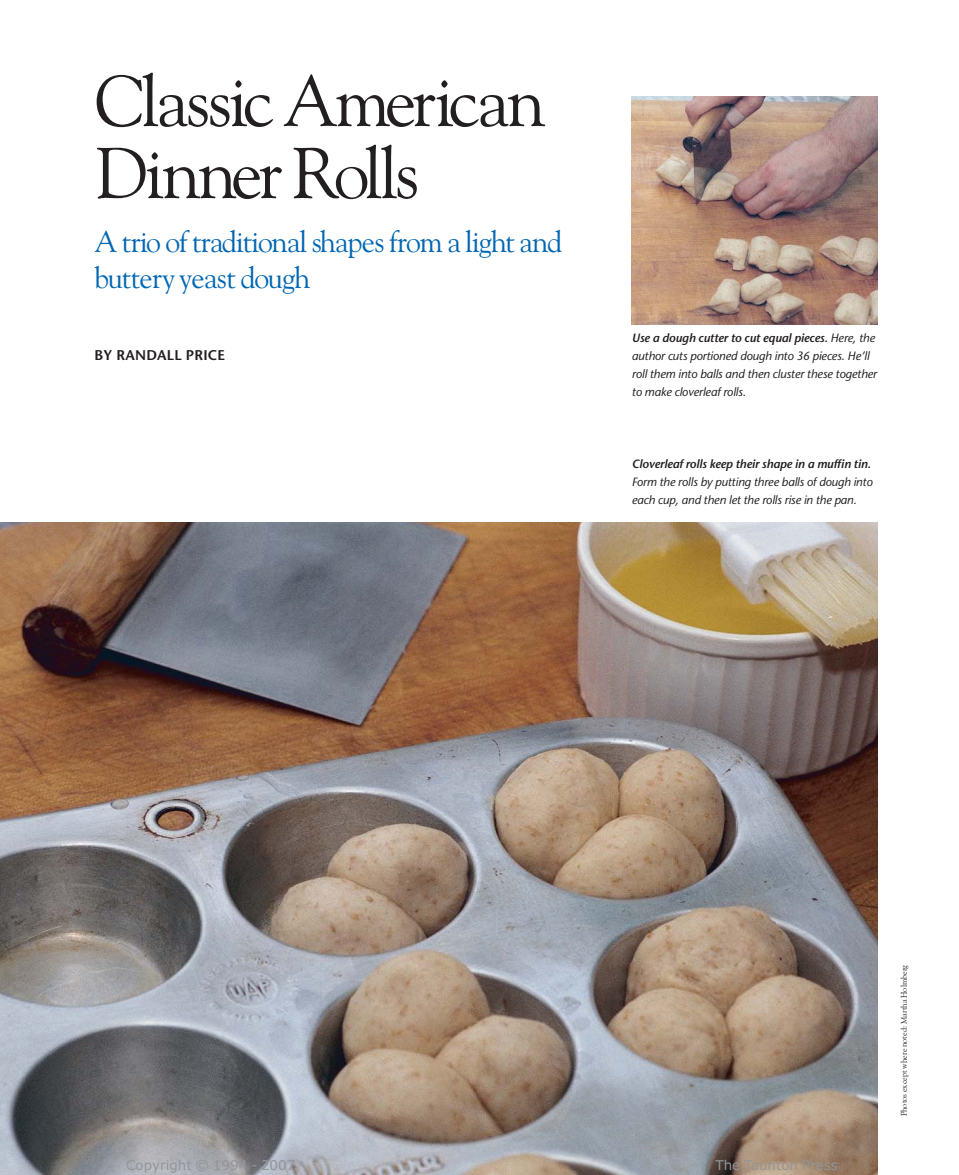
<style>
.page{position:relative;width:959px;height:1175px;background:#fff}
.page>*{position:absolute;margin:0;border:0;box-sizing:border-box;transform-origin:0 0}
.t1{font:72px/72px "Goudy Old Style BT";letter-spacing:-.04em;color:#231f20}
.t2{font:30px/36px "Goudy Old Style BT";letter-spacing:-.035em;color:#0066b3}
.t3{font:600 14.1px "Stone Sans";letter-spacing:.015em;color:#231f20}
.t4{font:13.5px "Verdana";color:#939598}
.t5{font:italic 12px/18px "Stone Sans";letter-spacing:-.01em;color:#231f20}
.t6{font:italic 600 12px "Stone Sans";letter-spacing:-.01em;color:#231f20}
.t7{font:8.25px "Goudy Old Style BT";color:#231f20}
.s1{font-weight:600}
</style>
<div class="page">
<img style="left:632px;top:96px;width:246px;height:228px">
<img style="left:0;top:522px;width:877px;height:652px">
<h1 class="t1" style="left:94px;top:70px;width:452px">Classic American<br>Dinner Rolls</h1>
<h2 class="t2" style="left:94px;top:226px;width:469px">A trio of traditional shapes from a light and buttery yeast dough</h2>
<p class="t3" style="left:94px;top:350px;width:132px">BY RANDALL PRICE</p>
<p class="t5" style="left:632px;top:330px;width:246px"><span class="s1">Use a dough cutter to cut equal pieces.</span> Here, the author cuts portioned dough into 36 pieces. He’ll roll them into balls and then cluster these together to make cloverleaf rolls.</p>
<p class="t6" style="left:632px;top:459px;width:240px">Cloverleaf rolls keep their shape in a muffin tin.</p>
<p class="t5" style="left:632px;top:474px;width:242px">Form the rolls by putting three balls of dough into each cup, and then let the rolls rise in the pan.</p>
<p class="t4" style="left:126px;top:1160px;width:171px">Copyright © 1994 - 2007</p>
<p class="t4" style="left:715px;top:1160px;width:124px">The Taunton Press</p>
<p class="t7" style="left:900px;top:1116px;width:153px;rotate:-90deg">Photos except where noted: Martha Holmberg</p>
</div>
